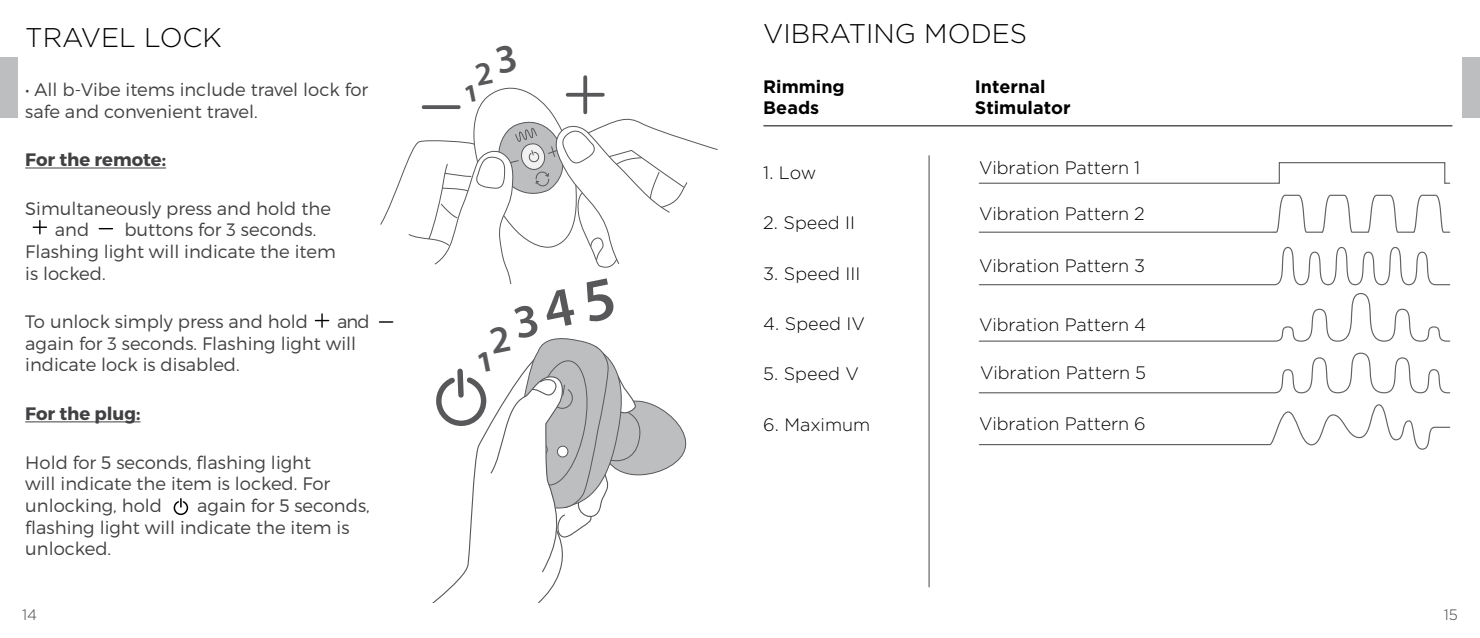
<style>
.page{position:relative;width:1480px;height:638px;background:#fff}
.page>*{position:absolute;margin:0;border:0;box-sizing:border-box;transform-origin:0 0}
.t1{font:700 29.7px "Myriad Pro";color:#58585b}
.t2{font:300 27px "Gotham";color:#000}
.t3{font:300 18px/21.6px "Montserrat";color:#414042}
.t4{font:300 18px "Gotham";letter-spacing:-.01em;color:#000}
.t5{font:700 18px/21.6px "Gotham";color:#000}
.t6{font:700 18px "Montserrat";color:#414042}
.t7{font:300 15px "Gotham";color:#414042}
</style>
<div class="page">
<div style="left:1462px;top:58px;width:18px;height:60px;background:#bcbec0"></div>
<div style="left:0;top:58px;width:18px;height:60px;background:#bcbec0"></div>
<hr style="left:25px;top:167px;width:141px;height:1px;background:#414042">
<hr style="left:25px;top:421px;width:115px;height:1px;background:#414042">
<svg style="left:433px;top:338px;width:254px;height:264px"></svg>
<svg style="left:33px;top:221px;width:13px;height:13px"></svg>
<svg style="left:315px;top:314px;width:14px;height:13px"></svg>
<svg style="left:99px;top:228px;width:13px;height:1px"></svg>
<svg style="left:379px;top:321px;width:14px;height:2px"></svg>
<svg style="left:173px;top:499px;width:16px;height:17px"></svg>
<hr style="left:763px;top:125px;width:689px;height:1px;background:#000">
<svg style="left:978px;top:246px;width:473px;height:40px"></svg>
<svg style="left:978px;top:352px;width:473px;height:42px"></svg>
<svg style="left:978px;top:404px;width:473px;height:46px"></svg>
<hr style="left:928px;top:156px;width:1px;height:431px;background:#616264">
<svg style="left:978px;top:162px;width:473px;height:22px"></svg>
<svg style="left:978px;top:293px;width:473px;height:49px"></svg>
<hr style="left:979px;top:232px;width:295px;height:1px;background:#616264">
<svg style="left:1272px;top:194px;width:179px;height:39px"></svg>
<svg style="left:380px;top:75px;width:338px;height:209px"></svg>
<h2 class="t2" style="left:25px;top:20px;width:198px">TRAVEL LOCK</h2>
<p class="t3" style="left:25px;top:78px;width:344px">• All b-Vibe items include travel lock for safe and convenient travel.</p>
<p class="t6" style="left:25px;top:149px;width:142px">For the remote:</p>
<p class="t3" style="left:55px;top:197px;width:278px;text-indent:-30px">Simultaneously press and hold the and</p>
<p class="t3" style="left:25px;top:219px;width:312px;text-indent:99px">buttons for 3 seconds.<br>Flashing light will indicate the item is locked.</p>
<p class="t3" style="left:25px;top:311px;width:284px">To unlock simply press and hold</p>
<p class="t3" style="left:25px;top:311px;width:346px;text-indent:312px">and again for 3 seconds. Flashing light will indicate lock is disabled.</p>
<p class="t6" style="left:25px;top:402px;width:117px">For the plug:</p>
<p class="t3" style="left:25px;top:451px;width:307px">Hold for 5 seconds, flashing light will indicate the item is locked. For unlocking, hold</p>
<p class="t3" style="left:25px;top:494px;width:346px;text-indent:172px">again for 5 seconds, flashing light will indicate the item is unlocked.</p>
<h1 class="t1" style="left:474px;top:344px;width:150px;rotate:-11deg">1<sup>2</sup><sup>3</sup><sup>4</sup><sup>5</sup></h1>
<h2 class="t2" style="left:763px;top:17px;width:265px">VIBRATING MODES</h2>
<p class="t5" style="left:975px;top:75px;width:97px">Internal<br>Stimulator</p>
<p class="t5" style="left:763px;top:75px;width:83px">Rimming<br>Beads</p>
<p class="t4" style="left:763px;top:161px;width:55px">1. Low</p>
<p class="t4" style="left:763px;top:211px;width:93px">2. Speed II</p>
<p class="t4" style="left:763px;top:262px;width:99px">3. Speed III</p>
<p class="t4" style="left:763px;top:312px;width:103px">4. Speed IV</p>
<p class="t4" style="left:763px;top:362px;width:97px">5. Speed V</p>
<p class="t4" style="left:763px;top:413px;width:109px">6. Maximum</p>
<p class="t4" style="left:979px;top:156px;width:163px">Vibration Pattern 1</p>
<p class="t4" style="left:979px;top:202px;width:167px">Vibration Pattern 2</p>
<p class="t4" style="left:979px;top:254px;width:167px">Vibration Pattern 3</p>
<p class="t4" style="left:979px;top:313px;width:168px">Vibration Pattern 4</p>
<p class="t4" style="left:980px;top:361px;width:167px">Vibration Pattern 5</p>
<p class="t4" style="left:979px;top:412px;width:168px">Vibration Pattern 6</p>
<p class="t7" style="left:22px;top:605px;width:16px">14</p>
<p class="t7" style="left:1444px;top:605px;width:16px">15</p>
<p class="t7" style="left:1450px;top:606px;width:16px">15</p>
</div>
